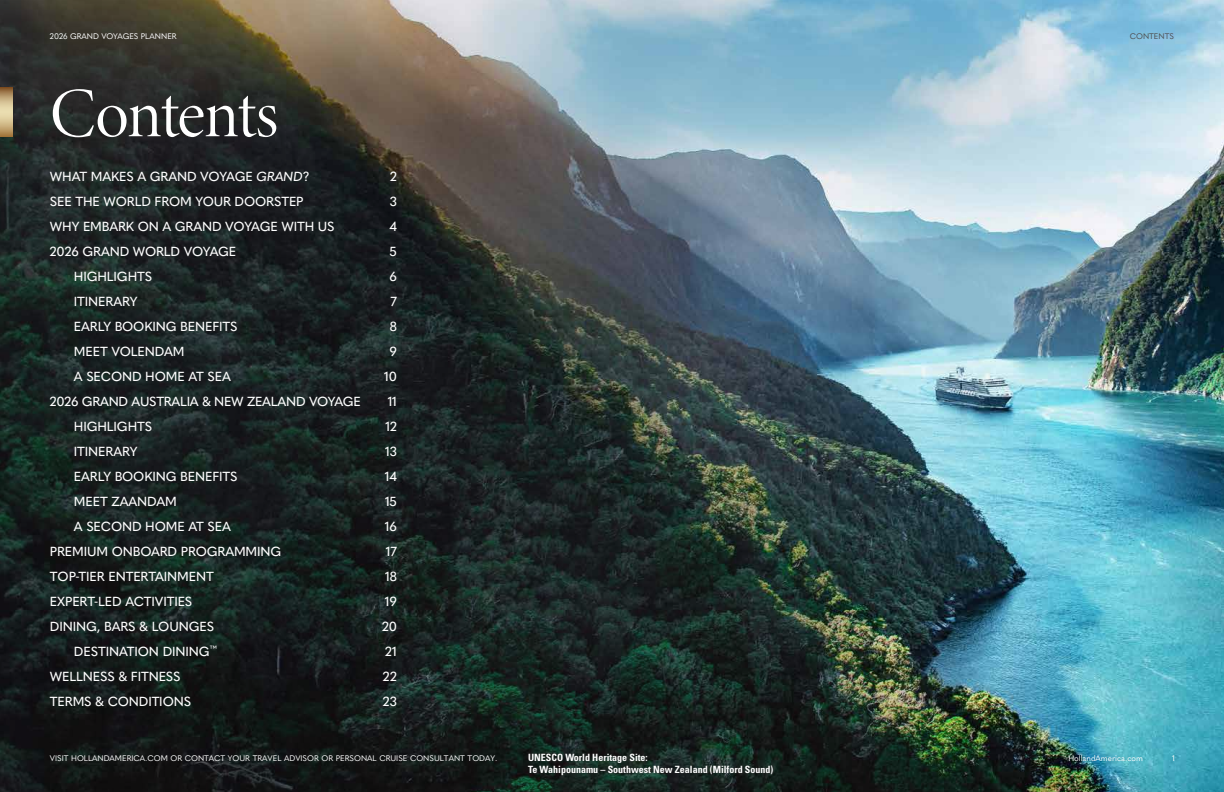
<style>
.page{position:relative;width:1224px;height:792px;background:#fff}
.page>*{position:absolute;margin:0;border:0;box-sizing:border-box;transform-origin:0 0}
.t1{font:70.9px "Minion 3 Display";letter-spacing:-.025em;color:#fff}
.t2{font:500 13px "Quasimoda";letter-spacing:-.01em;color:#fff}
.t3{font:700 condensed 10px/12px "Univers LT Std";color:#fff}
.t4{font:8px "Quasimoda";color:#fff}
.t5{font:8px "Quasimoda";color:#4d4d4f}
.s1{font-style:italic}
</style>
<div class="page">
<img style="left:0;top:3px;width:1224px;height:789px">
<div style="left:528px;top:753px;width:246px;height:23px;background:#231f20;opacity:.35"></div>
<div style="left:0;top:87px;width:15px;height:52px;background:#231f20;opacity:.35"></div>
<svg style="left:0;top:87px;width:13px;height:49px"></svg>
<p class="t4" style="left:50px;top:30px;width:128px">2026 GRAND VOYAGES PLANNER</p>
<p class="t5" style="left:1130px;top:30px;width:46px">CONTENTS</p>
<h2 class="t1" style="left:50px;top:67px;width:230px">Contents</h2>
<p class="t2" style="left:50px;top:166px;width:261px">WHAT MAKES A GRAND VOYAGE <span class="s1">GRAND</span>?</p>
<p class="t2" style="left:390px;top:166px;width:8px">2</p>
<p class="t2" style="left:50px;top:191px;width:255px">SEE THE WORLD FROM YOUR DOORSTEP</p>
<p class="t2" style="left:390px;top:191px;width:9px">3</p>
<p class="t2" style="left:50px;top:216px;width:286px">WHY EMBARK ON A GRAND VOYAGE WITH US</p>
<p class="t2" style="left:389px;top:216px;width:9px">4</p>
<p class="t2" style="left:50px;top:241px;width:188px">2026 GRAND WORLD VOYAGE</p>
<p class="t2" style="left:390px;top:241px;width:9px">5</p>
<p class="t2" style="left:74px;top:266px;width:80px">HIGHLIGHTS</p>
<p class="t2" style="left:389px;top:266px;width:9px">6</p>
<p class="t2" style="left:74px;top:291px;width:65px">ITINERARY</p>
<p class="t2" style="left:391px;top:291px;width:8px">7</p>
<p class="t2" style="left:74px;top:316px;width:165px">EARLY BOOKING BENEFITS</p>
<p class="t2" style="left:390px;top:316px;width:9px">8</p>
<p class="t2" style="left:74px;top:341px;width:112px">MEET VOLENDAM</p>
<p class="t2" style="left:389px;top:341px;width:9px">9</p>
<p class="t2" style="left:74px;top:366px;width:159px">A SECOND HOME AT SEA</p>
<p class="t2" style="left:384px;top:366px;width:14px">10</p>
<p class="t2" style="left:50px;top:391px;width:312px">2026 GRAND AUSTRALIA &amp; NEW ZEALAND VOYAGE</p>
<p class="t2" style="left:388px;top:391px;width:11px">11</p>
<p class="t2" style="left:74px;top:416px;width:80px">HIGHLIGHTS</p>
<p class="t2" style="left:386px;top:416px;width:13px">12</p>
<p class="t2" style="left:74px;top:441px;width:65px">ITINERARY</p>
<p class="t2" style="left:385px;top:441px;width:13px">13</p>
<p class="t2" style="left:74px;top:466px;width:165px">EARLY BOOKING BENEFITS</p>
<p class="t2" style="left:385px;top:466px;width:14px">14</p>
<p class="t2" style="left:74px;top:491px;width:104px">MEET ZAANDAM</p>
<p class="t2" style="left:385px;top:491px;width:13px">15</p>
<p class="t2" style="left:74px;top:516px;width:159px">A SECOND HOME AT SEA</p>
<p class="t2" style="left:385px;top:516px;width:14px">16</p>
<p class="t2" style="left:50px;top:541px;width:233px">PREMIUM ONBOARD PROGRAMMING</p>
<p class="t2" style="left:386px;top:541px;width:12px">17</p>
<p class="t2" style="left:50px;top:566px;width:165px">TOP-TIER ENTERTAINMENT</p>
<p class="t2" style="left:385px;top:566px;width:13px">18</p>
<p class="t2" style="left:50px;top:591px;width:144px">EXPERT-LED ACTIVITIES</p>
<p class="t2" style="left:385px;top:591px;width:14px">19</p>
<p class="t2" style="left:50px;top:616px;width:166px">DINING, BARS &amp; LOUNGES</p>
<p class="t2" style="left:382px;top:616px;width:16px">20</p>
<p class="t2" style="left:74px;top:641px;width:145px">DESTINATION DINING<sup>™</sup></p>
<p class="t2" style="left:385px;top:641px;width:13px">21</p>
<p class="t2" style="left:50px;top:666px;width:132px">WELLNESS &amp; FITNESS</p>
<p class="t2" style="left:383px;top:666px;width:16px">22</p>
<p class="t2" style="left:50px;top:691px;width:143px">TERMS &amp; CONDITIONS</p>
<p class="t2" style="left:383px;top:691px;width:16px">23</p>
<p class="t4" style="left:50px;top:752px;width:449px">VISIT HOLLANDAMERICA.COM OR CONTACT YOUR TRAVEL ADVISOR OR PERSONAL CRUISE CONSULTANT TODAY.</p>
<p class="t3" style="left:528px;top:751px;width:247px">UNESCO World Heritage Site:<br>Te Wahipounamu – Southwest New Zealand (Milford Sound)</p>
<p class="t4" style="left:1068px;top:752px;width:76px">HollandAmerica.com</p>
<p class="t4" style="left:1172px;top:752px;width:4px">1</p>
</div>
